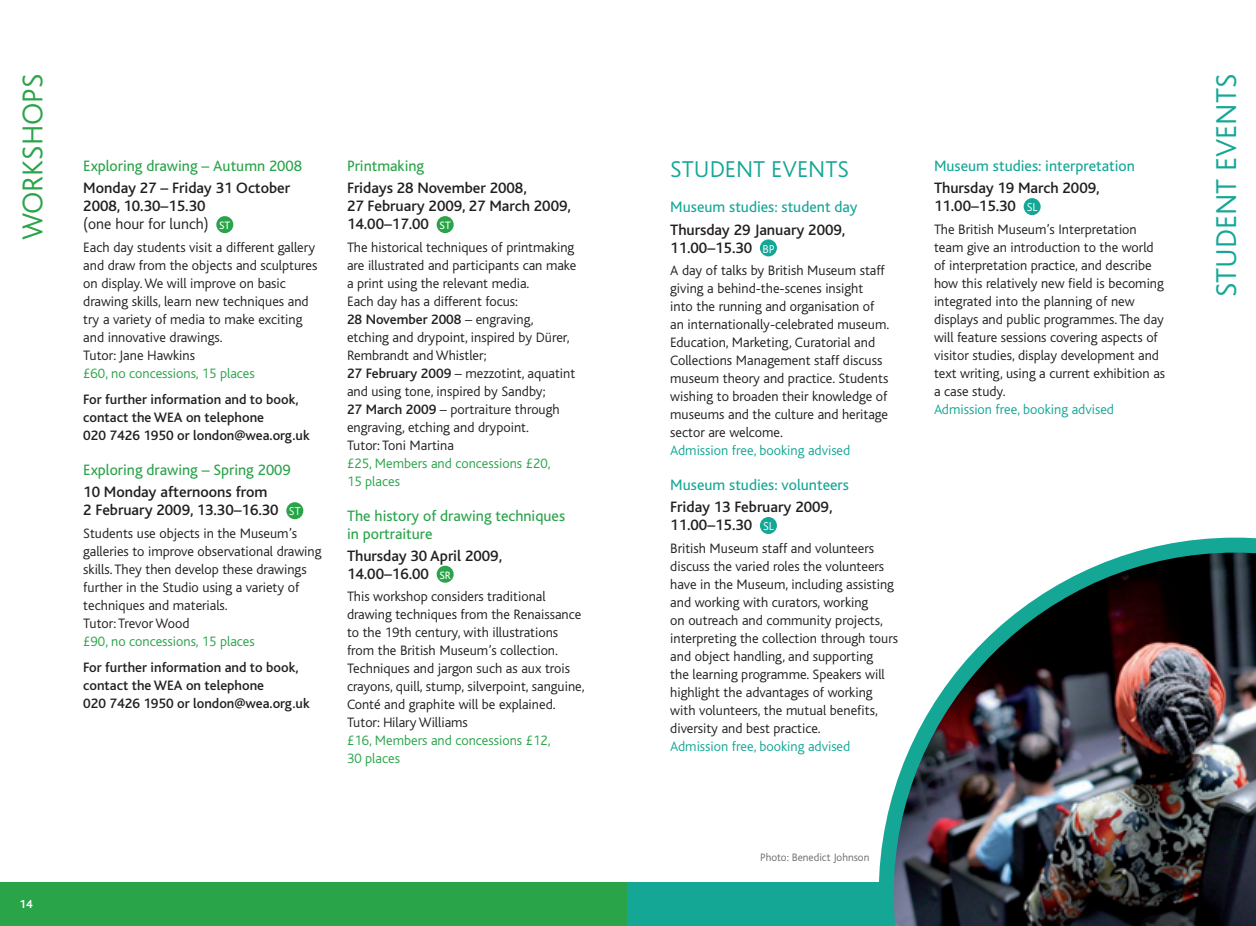
<style>
.page{position:relative;width:1256px;height:926px;background:#fff}
.page>*{position:absolute;margin:0;border:0;box-sizing:border-box;transform-origin:0 0}
.Section_title{font:300 30px "Bliss";color:#15a796}
.Section_title-2{font:300 30px "Bliss";color:#29a449}
.HEADING-BLUE{font:300 24px "Bliss";color:#15a796}
.dates{font:500 15.75px/18px "Bliss";color:#231f20}
.sub_heading_green{font:15.75px/18px "Bliss";color:#29a449}
.sub_heading_aqua{font:15.75px "Bliss";color:#15a796}
.body_copy{font:300 14.25px/18px "Bliss";color:#231f20}
.body_copy-2{font:500 14.25px/18px "Bliss";color:#231f20}
.prices-green{font:300 14.25px/18px "Bliss";color:#29a449}
.prices_aqua{font:300 14.25px "Bliss";color:#15a796}
.t1{font:300 12px "Bliss";color:#fff}
.t2{font:700 12px "Bliss";color:#fff}
.sub_heading_yellow{font:300 11.25px "Bliss";color:#6c6d70}
.t3{font:11.25px "Bliss";color:#fff}
.s1{font-weight:300}
.s2{font-weight:500}
</style>
<div class="page">
<div style="left:0;top:882px;width:628px;height:44px;background:#29a449"></div>
<div style="left:628px;top:882px;width:628px;height:44px;background:#15a796"></div>
<div style="left:760px;top:239px;width:17px;height:17px;background:#15a796;border-radius:50%"></div>
<div style="left:760px;top:517px;width:17px;height:17px;background:#15a796;border-radius:50%"></div>
<div style="left:1023px;top:198px;width:17px;height:17px;background:#15a796;border-radius:50%"></div>
<div style="left:216px;top:216px;width:17px;height:17px;background:#29a449;border-radius:50%"></div>
<div style="left:286px;top:502px;width:17px;height:17px;background:#29a449;border-radius:50%"></div>
<div style="left:436px;top:216px;width:17px;height:17px;background:#29a449;border-radius:50%"></div>
<div style="left:436px;top:566px;width:17px;height:17px;background:#29a449;border-radius:50%"></div>
<img style="left:879px;top:537px;width:377px;height:389px">
<p class="Section_title-2" style="left:17px;top:240px;width:168px;rotate:-90deg">WORKSHOPS</p>
<p class="sub_heading_green" style="left:83px;top:157px;width:220px">Exploring drawing – Autumn 2008</p>
<p class="dates" style="left:83px;top:180px;width:208px">Monday 27 – Friday 31 October<br>2008, 10.30–15.30<br><span class="s1">(one hour for lunch)</span></p>
<p class="t3" style="left:219px;top:219px;width:13px">ST</p>
<p class="body_copy" style="left:83px;top:238px;width:236px">Each day students visit a different gallery and draw from the objects and sculptures on display. We will improve on basic drawing skills, learn new techniques and try a variety of media to make exciting and innovative drawings.</p>
<p class="body_copy" style="left:83px;top:346px;width:113px">Tutor: Jane Hawkins</p>
<p class="prices-green" style="left:83px;top:364px;width:173px">£60, no concessions, 15 places</p>
<p class="body_copy-2" style="left:83px;top:391px;width:228px">For further information and to book, contact the WEA on telephone<br>020 7426 1950 or london@wea.org.uk</p>
<p class="sub_heading_green" style="left:83px;top:461px;width:209px">Exploring drawing – Spring 2009</p>
<p class="dates" style="left:83px;top:484px;width:197px">10 Monday afternoons from<br>2 February 2009, 13.30–16.30</p>
<p class="t1" style="left:289px;top:505px;width:13px">ST</p>
<p class="body_copy" style="left:83px;top:524px;width:240px">Students use objects in the Museum’s galleries to improve observational drawing skills. They then develop these drawings further in the Studio using a variety of techniques and materials.</p>
<p class="body_copy" style="left:83px;top:614px;width:108px">Tutor: Trevor Wood</p>
<p class="prices-green" style="left:83px;top:632px;width:173px">£90, no concessions, 15 places</p>
<p class="body_copy-2" style="left:83px;top:659px;width:228px">For further information and to book, contact the WEA on telephone<br>020 7426 1950 or london@wea.org.uk</p>
<p class="sub_heading_green" style="left:347px;top:157px;width:79px">Printmaking</p>
<p class="dates" style="left:347px;top:180px;width:225px">Fridays 28 November 2008,<br>27 February 2009, 27 March 2009,<br>14.00–17.00</p>
<p class="t3" style="left:439px;top:219px;width:13px">ST</p>
<p class="body_copy" style="left:347px;top:238px;width:231px">The historical techniques of printmaking are illustrated and participants can make a print using the relevant media.<br>Each day has a different focus:<br><span class="s2">28 November 2008</span> – engraving, etching and drypoint, inspired by Dürer, Rembrandt and Whistler;<br><span class="s2">27 February 2009</span> – mezzotint, aquatint and using tone, inspired by Sandby;<br><span class="s2">27 March 2009</span> – portraiture through engraving, etching and drypoint.</p>
<p class="body_copy" style="left:347px;top:436px;width:108px">Tutor: Toni Martina</p>
<p class="prices-green" style="left:347px;top:454px;width:205px">£25, Members and concessions £20,<br>15 places</p>
<p class="sub_heading_green" style="left:347px;top:507px;width:220px">The history of drawing techniques in portraiture</p>
<p class="dates" style="left:347px;top:547px;width:157px">Thursday 30 April 2009,<br>14.00–16.00</p>
<p class="t3" style="left:439px;top:569px;width:13px">SR</p>
<p class="body_copy" style="left:347px;top:588px;width:239px">This workshop considers traditional drawing techniques from the Renaissance to the 19th century, with illustrations from the British Museum’s collection.<br>Techniques and jargon such as aux trois crayons, quill, stump, silverpoint, sanguine, Conté and graphite will be explained.</p>
<p class="body_copy" style="left:347px;top:714px;width:122px">Tutor: Hilary Williams</p>
<p class="prices-green" style="left:347px;top:732px;width:205px">£16, Members and concessions £12,<br>30 places</p>
<p class="t2" style="left:19px;top:898px;width:15px">14</p>
<p class="HEADING-BLUE" style="left:670px;top:157px;width:180px">STUDENT EVENTS</p>
<p class="sub_heading_aqua" style="left:670px;top:199px;width:189px">Museum studies: student day</p>
<p class="dates" style="left:670px;top:221px;width:176px">Thursday 29 January 2009,<br>11.00–15.30</p>
<p class="t1" style="left:762px;top:242px;width:14px">BP</p>
<p class="body_copy" style="left:670px;top:261px;width:220px">A day of talks by British Museum staff giving a behind-the-scenes insight into the running and organisation of an internationally-celebrated museum.<br>Education, Marketing, Curatorial and Collections Management staff discuss museum theory and practice. Students wishing to broaden their knowledge of museums and the culture and heritage sector are welcome.</p>
<p class="prices_aqua" style="left:670px;top:443px;width:181px">Admission free, booking advised</p>
<p class="sub_heading_aqua" style="left:670px;top:476px;width:180px">Museum studies: volunteers</p>
<p class="dates" style="left:670px;top:498px;width:164px">Friday 13 February 2009,<br>11.00–15.30</p>
<p class="t1" style="left:763px;top:520px;width:12px">SL</p>
<p class="body_copy" style="left:670px;top:539px;width:229px">British Museum staff and volunteers discuss the varied roles the volunteers have in the Museum, including assisting and working with curators, working<br>on outreach and community projects, interpreting the collection through tours and object handling, and supporting<br>the learning programme. Speakers will highlight the advantages of working with volunteers, the mutual benefits, diversity and best practice.</p>
<p class="prices_aqua" style="left:670px;top:738px;width:181px">Admission free, booking advised</p>
<p class="sub_heading_aqua" style="left:934px;top:158px;width:202px">Museum studies: interpretation</p>
<p class="dates" style="left:934px;top:180px;width:167px">Thursday 19 March 2009,<br>11.00–15.30</p>
<p class="t1" style="left:1026px;top:201px;width:12px">SL</p>
<p class="body_copy" style="left:934px;top:220px;width:233px">The British Museum’s Interpretation team give an introduction to the world of interpretation practice, and describe how this relatively new field is becoming integrated into the planning of new displays and public programmes. The day will feature sessions covering aspects of visitor studies, display development and text writing, using a current exhibition as a case study.</p>
<p class="prices_aqua" style="left:934px;top:401px;width:181px">Admission free, booking advised</p>
<p class="sub_heading_yellow" style="left:760px;top:851px;width:111px">Photo: Benedict Johnson</p>
<p class="Section_title" style="left:1210px;top:297px;width:225px;rotate:-90deg">STUDENT EVENTS</p>
</div>
